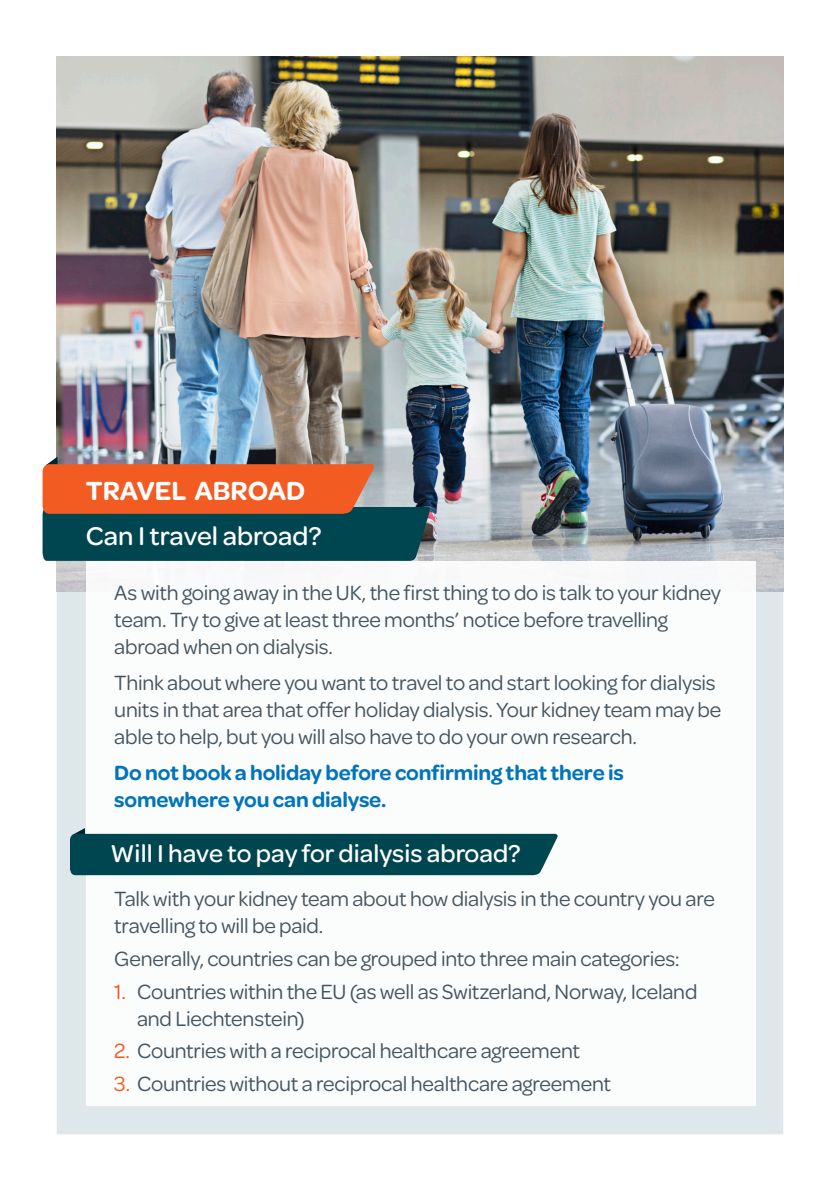
<style>
.page{position:relative;width:840px;height:1191px;background:#fff}
.page>*{position:absolute;margin:0;border:0;box-sizing:border-box;transform-origin:0 0}
.t1{font:600 28px "Omnes";color:#fff}
.t2{font:500 27.4px "Omnes";color:#fff}
.t3{font:500 26px "Omnes";color:#fff}
.body_text{font:22px/27px "Omnes";letter-spacing:-.01em;color:#45555f}
.body_text-2{font:600 22px/27px "Omnes";letter-spacing:-.01em;color:#0174bc}
.s1{color:#f25b21}
</style>
<div class="page">
<div style="left:57px;top:591px;width:725px;height:543px;background:#dee7ea"></div>
<img style="left:57px;top:57px;width:725px;height:534px">
<div style="left:86px;top:561px;width:669px;height:545px;background:#fff"></div>
<svg style="left:43px;top:456px;width:387px;height:105px;background:#745a49"></svg>
<svg style="left:70px;top:828px;width:488px;height:47px;background:#235f68"></svg>
<p class="t1" style="left:86px;top:471px;width:221px">TRAVEL ABROAD</p>
<p class="t2" style="left:86px;top:517px;width:237px">Can I travel abroad?</p>
<p class="body_text" style="left:114px;top:577px;width:608px">As with going away in the UK, the first thing to do is talk to your kidney team. Try to give at least three months’ notice before travelling abroad when on dialysis.</p>
<p class="body_text" style="left:114px;top:667px;width:608px">Think about where you want to travel to and start looking for dialysis units in that area that offer holiday dialysis. Your kidney team may be able to help, but you will also have to do your own research.</p>
<p class="body_text-2" style="left:114px;top:757px;width:511px">Do not book a holiday before confirming that there is somewhere you can dialyse.</p>
<p class="t3" style="left:110px;top:835px;width:411px">Will I have to pay for dialysis abroad?</p>
<p class="body_text" style="left:114px;top:884px;width:601px">Talk with your kidney team about how dialysis in the country you are travelling to will be paid.</p>
<p class="body_text" style="left:114px;top:943px;width:566px">Generally, countries can be grouped into three main categories:</p>
<p class="body_text" style="left:137px;top:976px;width:561px;text-indent:-23px"><span class="s1">1.</span> Countries within the EU (as well as Switzerland, Norway, Iceland and Liechtenstein)</p>
<p class="body_text" style="left:114px;top:1036px;width:467px"><span class="s1">2.</span> Countries with a reciprocal healthcare agreement</p>
<p class="body_text" style="left:114px;top:1068px;width:498px"><span class="s1">3.</span> Countries without a reciprocal healthcare agreement</p>
</div>
